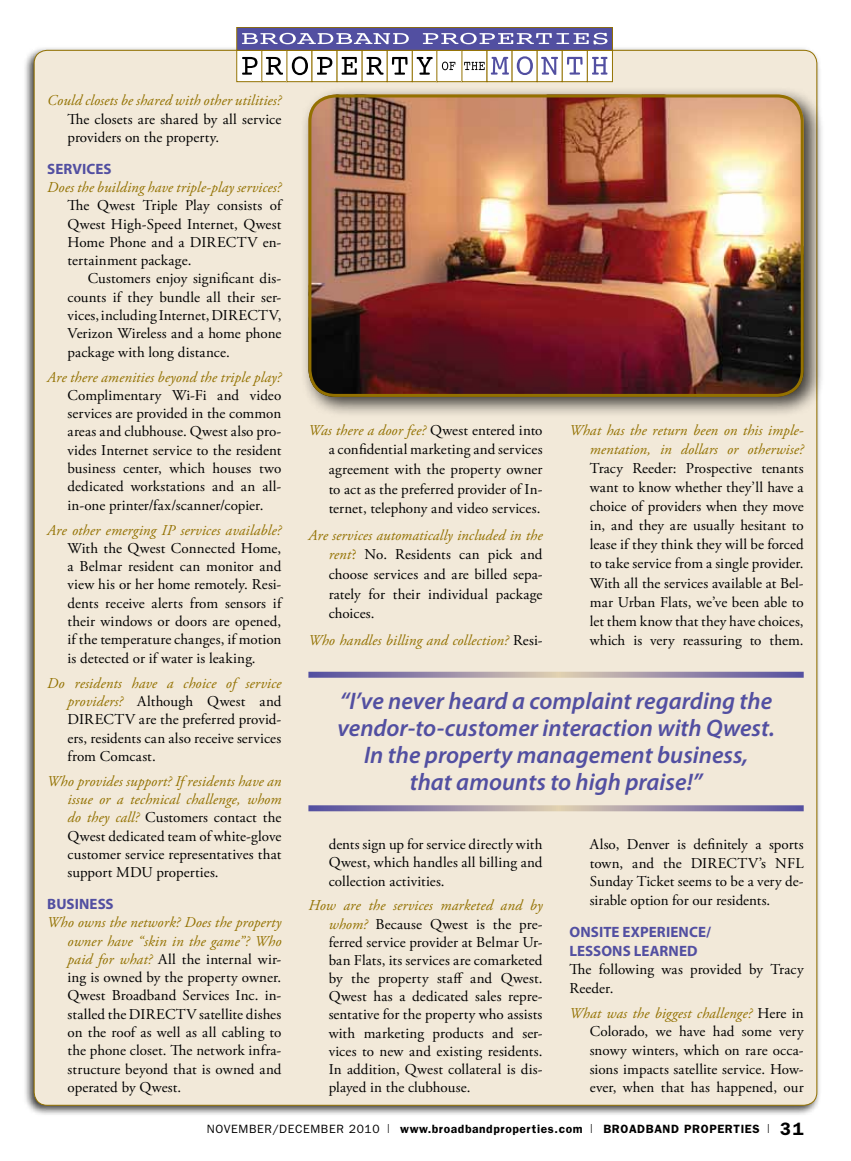
<style>
.page{position:relative;width:851px;height:1161px;background:#fff}
.page>*{position:absolute;margin:0;border:0;box-sizing:border-box;transform-origin:0 0}
.t1{font:italic 600 24px/27px "Myriad Pro";color:#524fa1;text-align:center}
.t2{font:15px/18.3px "Adobe Garamond Pro";letter-spacing:.005em;color:#000;text-align:justify}
.t3{font:italic 15px/19px "Adobe Garamond Pro";letter-spacing:.005em;color:#937100;text-align:right}
.t4{font:700 15px/18.6px "Myriad Pro";letter-spacing:.005em;color:#524fa1}
.t5{font:600 12px "Franklin Gothic";letter-spacing:.05em;color:#000}
.s1{font-style:italic;color:#937100}
.s2{color:#937100}
.s3{font-style:normal;color:#000}
.s4{font-weight:400}
.s5{font-family:"Helvetica";font-weight:300;font-stretch:condensed}
.s6{font-size:18px}
</style>
<div class="page">
<div style="left:23px;top:45px;width:798px;height:1072px;background:#000;opacity:.75"></div>
<div style="left:34px;top:50px;width:782px;height:1055px;background:#f2e9d9;border-radius:13px"></div>
<div style="left:237px;top:50px;width:25px;height:32px;background:#fff"></div>
<div style="left:236px;top:50px;width:26px;height:32px;border:1px solid #937100"></div>
<div style="left:262px;top:50px;width:25px;height:32px;background:#fff"></div>
<div style="left:261px;top:50px;width:26px;height:32px;border:1px solid #937100"></div>
<div style="left:287px;top:50px;width:25px;height:32px;background:#fff"></div>
<div style="left:312px;top:50px;width:25px;height:32px;background:#fff"></div>
<div style="left:337px;top:50px;width:25px;height:32px;background:#fff"></div>
<div style="left:362px;top:50px;width:25px;height:32px;background:#fff"></div>
<div style="left:387px;top:50px;width:25px;height:32px;background:#fff"></div>
<div style="left:412px;top:50px;width:25px;height:32px;background:#fff"></div>
<div style="left:412px;top:50px;width:26px;height:32px;border:1px solid #937100"></div>
<div style="left:437px;top:50px;width:25px;height:32px;background:#fff"></div>
<div style="left:436px;top:50px;width:26px;height:32px;border:1px solid #937100"></div>
<div style="left:462px;top:50px;width:25px;height:32px;background:#fff"></div>
<div style="left:461px;top:50px;width:26px;height:32px;border:1px solid #937100"></div>
<div style="left:487px;top:50px;width:25px;height:32px;background:#fff"></div>
<div style="left:512px;top:50px;width:25px;height:32px;background:#fff"></div>
<div style="left:537px;top:50px;width:25px;height:32px;background:#fff"></div>
<div style="left:562px;top:50px;width:25px;height:32px;background:#fff"></div>
<div style="left:562px;top:50px;width:25px;height:32px;border:1px solid #937100"></div>
<div style="left:587px;top:50px;width:25px;height:32px;background:#fff"></div>
<div style="left:587px;top:50px;width:25px;height:32px;border:1px solid #937100"></div>
<svg style="left:242px;top:57px;width:15px;height:18px"></svg>
<svg style="left:266px;top:57px;width:17px;height:18px"></svg>
<svg style="left:292px;top:56px;width:16px;height:19px"></svg>
<svg style="left:317px;top:57px;width:15px;height:18px"></svg>
<svg style="left:341px;top:57px;width:16px;height:18px"></svg>
<svg style="left:366px;top:57px;width:17px;height:18px"></svg>
<svg style="left:392px;top:57px;width:15px;height:18px"></svg>
<svg style="left:416px;top:57px;width:16px;height:18px"></svg>
<svg style="left:491px;top:57px;width:18px;height:18px"></svg>
<svg style="left:516px;top:56px;width:17px;height:19px"></svg>
<svg style="left:541px;top:57px;width:17px;height:18px"></svg>
<svg style="left:567px;top:57px;width:15px;height:18px"></svg>
<svg style="left:592px;top:57px;width:15px;height:18px"></svg>
<svg style="left:464px;top:62px;width:20px;height:8px"></svg>
<svg style="left:442px;top:62px;width:13px;height:8px"></svg>
<div style="left:237px;top:27px;width:375px;height:23px;background:#524fa1"></div>
<div style="left:236px;top:27px;width:376px;height:24px;border:1px solid #937100"></div>
<svg style="left:242px;top:33px;width:167px;height:11px"></svg>
<svg style="left:423px;top:33px;width:184px;height:11px"></svg>
<div style="left:300px;top:86px;width:524px;height:332px;background:#000;opacity:.75"></div>
<img style="left:308px;top:94px;width:495px;height:303px">
<div style="left:308px;top:94px;width:495px;height:303px;border:3px solid #937100;border-radius:26px"></div>
<svg style="left:308px;top:805px;width:495px;height:6px;background:#9c90ab"></svg>
<svg style="left:308px;top:672px;width:495px;height:6px;background:#9b8faa"></svg>
<p class="t3" style="left:47px;top:92px;width:236px">Could closets be shared with other utilities?</p>
<p class="t2" style="left:68px;top:110px;width:215px">The closets are shared by all service providers on the property.</p>
<p class="t4" style="left:47px;top:160px;width:66px">SERVICES</p>
<p class="t3" style="left:47px;top:178px;width:235px">Does the building have triple-play services?</p>
<p class="t2" style="left:68px;top:197px;width:215px">The Qwest Triple Play consists of Qwest High-Speed Internet, Qwest Home Phone and a DIRECTV en&shy;tertainment package.</p>
<p class="t2" style="left:68px;top:270px;width:215px;text-indent:20px">Customers enjoy significant dis&shy;counts if they bundle all their ser&shy;vices, including Internet, DIRECTV, Verizon Wireless and a home phone package with long distance.</p>
<p class="t3" style="left:47px;top:368px;width:235px">Are there amenities beyond the triple play?</p>
<p class="t2" style="left:68px;top:387px;width:215px">Complimentary Wi-Fi and video services are provided in the common areas and clubhouse. Qwest also pro&shy;vides Internet service to the resident business center, which houses two dedicated workstations and an all&shy;in-one printer/fax/scanner/copier.</p>
<p class="t3" style="left:47px;top:521px;width:235px">Are other emerging IP services available?</p>
<p class="t2" style="left:68px;top:540px;width:215px">With the Qwest Connected Home, a Belmar resident can monitor and view his or her home remotely. Resi&shy;dents receive alerts from sensors if their windows or doors are opened, if the temperature changes, if motion is detected or if water is leaking.</p>
<p class="t2" style="left:68px;top:674px;width:215px;text-indent:-20px"><span class="s1">Do residents have a choice of service providers?</span> Although Qwest and DIRECTV are the preferred provid&shy;ers, residents can also receive services from Comcast.</p>
<p class="t2" style="left:68px;top:772px;width:215px;text-indent:-20px"><span class="s1">Who provides support? If residents have an issue or a technical challenge, whom do they call?</span> Customers contact the Qwest dedicated team of white-glove customer service representatives that support MDU properties.</p>
<p class="t4" style="left:47px;top:895px;width:68px">BUSINESS</p>
<p class="t2" style="left:68px;top:914px;width:215px;text-indent:-20px"><span class="s1">Who owns the network? Does the property owner have “skin in the game”? Who paid for what?</span> All the internal wir&shy;ing is owned by the property owner.<br>Qwest Broadband Services Inc. in&shy;stalled the DIRECTV satellite dishes on the roof as well as all cabling to the phone closet. The network infra&shy;structure beyond that is owned and operated by Qwest.</p>
<p class="t2" style="left:328px;top:421px;width:215px;line-height:19.6px;text-indent:-20px"><span class="s1">Was there a door fee?</span> Qwest entered into a confidential marketing and services agreement with the property owner to act as the preferred provider of In&shy;ternet, telephony and video services.</p>
<p class="t2" style="left:328px;top:526px;width:215px;line-height:19.6px;text-indent:-20px"><span class="s1">Are services automatically included in the rent</span><span class="s2">?</span> No. Residents can pick and choose services and are billed sepa&shy;rately for their individual package choices.</p>
<p class="t3" style="left:308px;top:631px;width:235px">Who handles billing and collection? <span class="s3">Resi-</span></p>
<p class="t3" style="left:569px;top:421px;width:235px">What has the return been on this imple&shy;mentation, in dollars or otherwise?</p>
<p class="t2" style="left:589px;top:459px;width:215px;line-height:19px">Tracy Reeder: Prospective tenants want to know whether they’ll have a choice of providers when they move in, and they are usually hesitant to lease if they think they will be forced to take service from a single provider.<br>With all the services available at Bel&shy;mar Urban Flats, we’ve been able to let them know that they have choices, which is very reassuring to them.</p>
<h1 class="t1" style="left:337px;top:686px;width:439px">“I’ve never heard a complaint regarding the vendor-to-customer interaction with Qwest.<br>In the property management business,<br>that amounts to high praise!”</h1>
<p class="t2" style="left:328px;top:836px;width:215px">dents sign up for service directly with Qwest, which handles all billing and collection activities.</p>
<p class="t2" style="left:328px;top:897px;width:215px;text-indent:-20px"><span class="s1">How are the services marketed and by whom?</span> Because Qwest is the pre&shy;ferred service provider at Belmar Ur&shy;ban Flats, its services are comarketed by the property staff and Qwest.<br>Qwest has a dedicated sales repre&shy;sentative for the property who assists with marketing products and ser&shy;vices to new and existing residents.<br>In addition, Qwest collateral is dis&shy;played in the clubhouse.</p>
<p class="t2" style="left:589px;top:836px;width:215px">Also, Denver is definitely a sports town, and the DIRECTV’s NFL Sunday Ticket seems to be a very de&shy;sirable option for our residents.</p>
<p class="t4" style="left:569px;top:923px;width:143px">ONSITE EXPERIENCE/<br>LESSONS LEARNED</p>
<p class="t2" style="left:569px;top:961px;width:235px">The following was provided by Tracy<br>Reeder.</p>
<p class="t2" style="left:589px;top:1004px;width:215px;text-indent:-20px"><span class="s1">What was the biggest challenge?</span> Here in Colorado, we have had some very snowy winters, which on rare occa&shy;sions impacts satellite service. How&shy;ever, when that has happened, our</p>
<p class="t5" style="left:207px;top:1122px;width:598px"><span class="s4">NOVEMBER/DECEMBER 2010</span> <span class="s5">|</span> www.broadbandproperties.com <span class="s5">|</span> BROADBAND PROPERTIES <span class="s5">|</span> <span class="s6">31</span></p>
</div>
